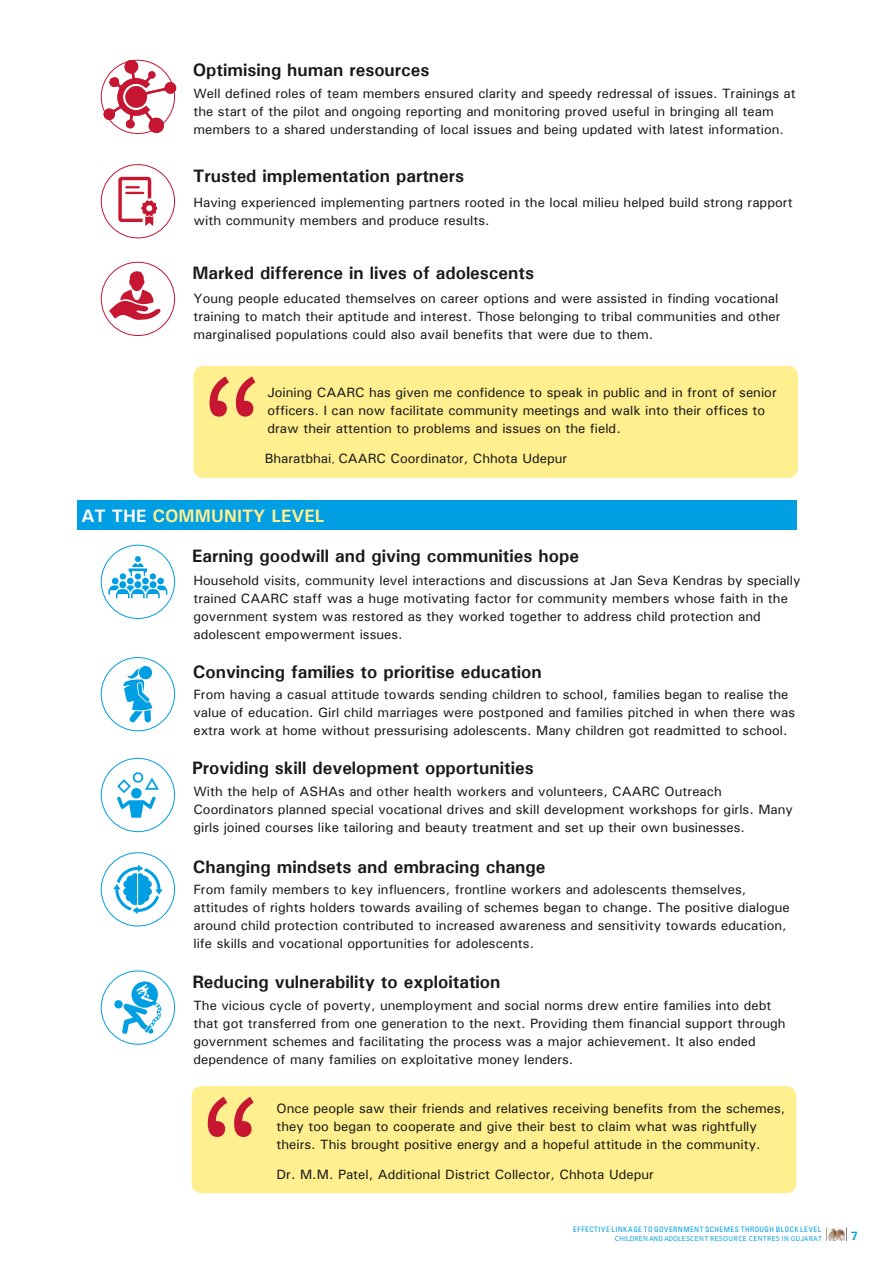
<style>
.page{position:relative;width:893px;height:1263px;background:#fff}
.page>*{position:absolute;margin:0;border:0;box-sizing:border-box;transform-origin:0 0}
.t1{font:150px "Source Sans Pro";color:#c61631}
.t2{font:700 18px "Univers";color:#1a1a18}
.t3{font:700 18px "Univers";color:#ffef8e}
.t4{font:13.5px/18px "Univers";color:#1a1a18}
.t5{font:700 12px "Univers";color:#009ee3}
.t6{font:condensed 7.5px "Univers";letter-spacing:.065em;color:#009ee3}
.t7{font:7.5px "Source Sans Pro";letter-spacing:.03em;color:#009ee3}
.s1{font-size:10.5px}
.s2{color:#fff}
</style>
<div class="page">
<svg style="left:846px;top:1227px;width:1px;height:14px"></svg>
<img style="left:827px;top:1227px;width:18px;height:15px">
<svg style="left:101px;top:59px;width:75px;height:75px"></svg>
<div style="left:101px;top:164px;width:74px;height:74px;border:1px solid #c61631;border-radius:50%"></div>
<svg style="left:118px;top:177px;width:40px;height:49px"></svg>
<svg style="left:109px;top:270px;width:53px;height:50px"></svg>
<div style="left:101px;top:262px;width:74px;height:74px;border:1px solid #c61631;border-radius:50%"></div>
<div style="left:193px;top:366px;width:605px;height:112px;background:#ffef8e;border-radius:10px"></div>
<div style="left:192px;top:1086px;width:604px;height:107px;background:#ffef8e;border-radius:10px"></div>
<div style="left:77px;top:500px;width:720px;height:29px;background:#009ee3"></div>
<svg style="left:108px;top:556px;width:59px;height:42px"></svg>
<svg style="left:123px;top:666px;width:30px;height:57px"></svg>
<svg style="left:117px;top:772px;width:42px;height:46px"></svg>
<svg style="left:113px;top:865px;width:50px;height:49px"></svg>
<svg style="left:114px;top:981px;width:48px;height:53px"></svg>
<div style="left:101px;top:545px;width:74px;height:74px;border:1px solid #009ee3;border-radius:50%"></div>
<div style="left:101px;top:657px;width:74px;height:74px;border:1px solid #009ee3;border-radius:50%"></div>
<div style="left:101px;top:758px;width:74px;height:74px;border:1px solid #009ee3;border-radius:50%"></div>
<div style="left:101px;top:852px;width:74px;height:74px;border:1px solid #009ee3;border-radius:50%"></div>
<div style="left:101px;top:970px;width:74px;height:75px;border:1px solid #009ee3;border-radius:50%"></div>
<h2 class="t2" style="left:193px;top:58px;width:238px">Optimising human resources</h2>
<p class="t4" style="left:193px;top:85px;width:604px">Well defined roles of team members ensured clarity and speedy redressal of issues. Trainings at the start of the pilot and ongoing reporting and monitoring proved useful in bringing all team members to a shared understanding of local issues and being updated with latest information.</p>
<h2 class="t2" style="left:193px;top:164px;width:273px">Trusted implementation partners</h2>
<p class="t4" style="left:193px;top:193px;width:601px">Having experienced implementing partners rooted in the local milieu helped build strong rapport with community members and produce results.</p>
<h2 class="t2" style="left:192px;top:262px;width:343px">Marked difference in lives of adolescents</h2>
<p class="t4" style="left:193px;top:290px;width:589px">Young people educated themselves on career options and were assisted in finding vocational training to match their aptitude and interest. Those belonging to tribal communities and other marginalised populations could also avail benefits that were due to them.</p>
<h1 class="t1" style="left:201px;top:338px;width:65px">“</h1>
<p class="t4" style="left:267px;top:383px;width:511px">Joining CAARC has given me confidence to speak in public and in front of senior officers. I can now facilitate community meetings and walk into their offices to draw their attention to problems and issues on the field.</p>
<p class="t4" style="left:265px;top:449px;width:304px">Bharatbhai<span class="s1">,</span> CAARC Coordinator, Chhota Udepur</p>
<h2 class="t3" style="left:81px;top:504px;width:244px"><span class="s2">AT THE</span> COMMUNITY LEVEL</h2>
<h2 class="t2" style="left:192px;top:544px;width:388px">Earning goodwill and giving communities hope</h2>
<p class="t4" style="left:193px;top:571px;width:609px">Household visits, community level interactions and discussions at Jan Seva Kendras by specially trained CAARC staff was a huge motivating factor for community members whose faith in the government system was restored as they worked together to address child protection and adolescent empowerment issues.</p>
<h2 class="t2" style="left:193px;top:660px;width:351px">Convincing families to prioritise education</h2>
<p class="t4" style="left:193px;top:685px;width:603px">From having a casual attitude towards sending children to school, families began to realise the value of education. Girl child marriages were postponed and families pitched in when there was extra work at home without pressurising adolescents. Many children got readmitted to school.</p>
<h2 class="t2" style="left:192px;top:756px;width:343px">Providing skill development opportunities</h2>
<p class="t4" style="left:193px;top:782px;width:601px">With the help of ASHAs and other health workers and volunteers, CAARC Outreach<br>Coordinators planned special vocational drives and skill development workshops for girls. Many girls joined courses like tailoring and beauty treatment and set up their own businesses.</p>
<h2 class="t2" style="left:193px;top:855px;width:354px">Changing mindsets and embracing change</h2>
<p class="t4" style="left:193px;top:880px;width:598px">From family members to key influencers, frontline workers and adolescents themselves, attitudes of rights holders towards availing of schemes began to change. The positive dialogue around child protection contributed to increased awareness and sensitivity towards education, life skills and vocational opportunities for adolescents.</p>
<h2 class="t2" style="left:192px;top:970px;width:310px">Reducing vulnerability to exploitation</h2>
<p class="t4" style="left:193px;top:996px;width:594px">The vicious cycle of poverty, unemployment and social norms drew entire families into debt that got transferred from one generation to the next. Providing them financial support through government schemes and facilitating the process was a major achievement. It also ended dependence of many families on exploitative money lenders.</p>
<p class="t4" style="left:277px;top:1099px;width:510px">Once people saw their friends and relatives receiving benefits from the schemes, they too began to cooperate and give their best to claim what was rightfully theirs. This brought positive energy and a hopeful attitude in the community.</p>
<p class="t4" style="left:277px;top:1165px;width:379px">Dr. M.M. Patel, Additional District Collector, Chhota Udepur</p>
<h1 class="t1" style="left:199px;top:1058px;width:65px">“</h1>
<p class="t6" style="left:573px;top:1225px;width:249px">EFFECTIVE LINKAGE TO GOVERNMENT SCHEMES THROUGH BLOCK LEVEL</p>
<p class="t7" style="left:615px;top:1234px;width:209px">CHILDREN AND ADOLESCENT RESOURCE CENTRES IN GUJARAT</p>
<p class="t5" style="left:850px;top:1228px;width:9px">7</p>
</div>
